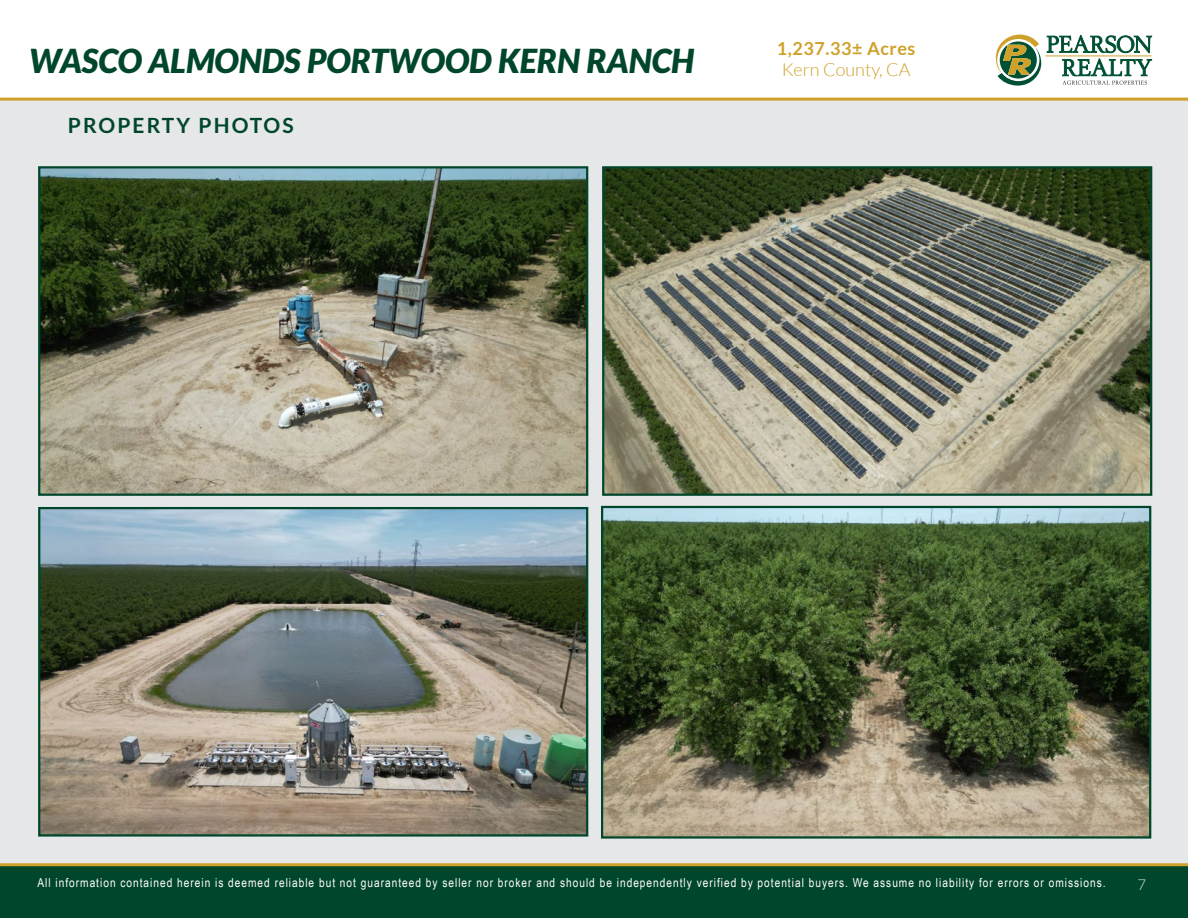
<style>
.page{position:relative;width:1188px;height:918px;background:#fff}
.page>*{position:absolute;margin:0;border:0;box-sizing:border-box;transform-origin:0 0}
.t1{font:italic 900 33px "Lato";color:#00462b}
.t2{font:700 21px "Lato";letter-spacing:.1em;color:#00462b}
.t3{font:700 18px "Lato";letter-spacing:.03em;color:#d0a12a}
.t4{font:300 18px "Lato";color:#d0a12a}
.t5{font:300 15px "Lato";color:#dcdddf}
.t6{font:12.3px "Arial Narrow";letter-spacing:.08em;color:#fff}
</style>
<div class="page">
<div style="left:0;top:99px;width:1188px;height:765px;background:#e6e7e9"></div>
<img style="left:605px;top:169px;width:544px;height:324px">
<div style="left:602px;top:166px;width:550px;height:330px;border:2px solid #00462b"></div>
<img style="left:41px;top:169px;width:544px;height:324px">
<div style="left:38px;top:166px;width:550px;height:330px;border:2px solid #00462b"></div>
<img style="left:41px;top:510px;width:544px;height:324px">
<div style="left:38px;top:507px;width:550px;height:330px;border:2px solid #00462b"></div>
<img style="left:604px;top:509px;width:544px;height:327px">
<div style="left:601px;top:506px;width:550px;height:333px;border:2px solid #00462b"></div>
<svg style="left:996px;top:35px;width:156px;height:51px"></svg>
<div style="left:0;top:864px;width:1188px;height:54px;background:#00462b"></div>
<hr style="left:0;top:863px;width:1188px;height:3px;background:#d0a12a">
<hr style="left:0;top:98px;width:1188px;height:3px;background:#d0a12a">
<h1 class="t1" style="left:29px;top:41px;width:667px">WASCO ALMONDS PORTWOOD KERN RANCH</h1>
<p class="t2" style="left:68px;top:114px;width:227px">PROPERTY PHOTOS</p>
<h3 class="t3" style="left:777px;top:38px;width:140px">1,237.33± Acres</h3>
<h3 class="t4" style="left:782px;top:60px;width:130px">Kern County, CA</h3>
<p class="t6" style="left:38px;top:873px;width:1070px">All information contained herein is deemed reliable but not guaranteed by seller nor broker and should be independently verified by potential buyers. We assume no liability for errors or omissions.</p>
<p class="t5" style="left:1138px;top:876px;width:10px">7</p>
</div>
